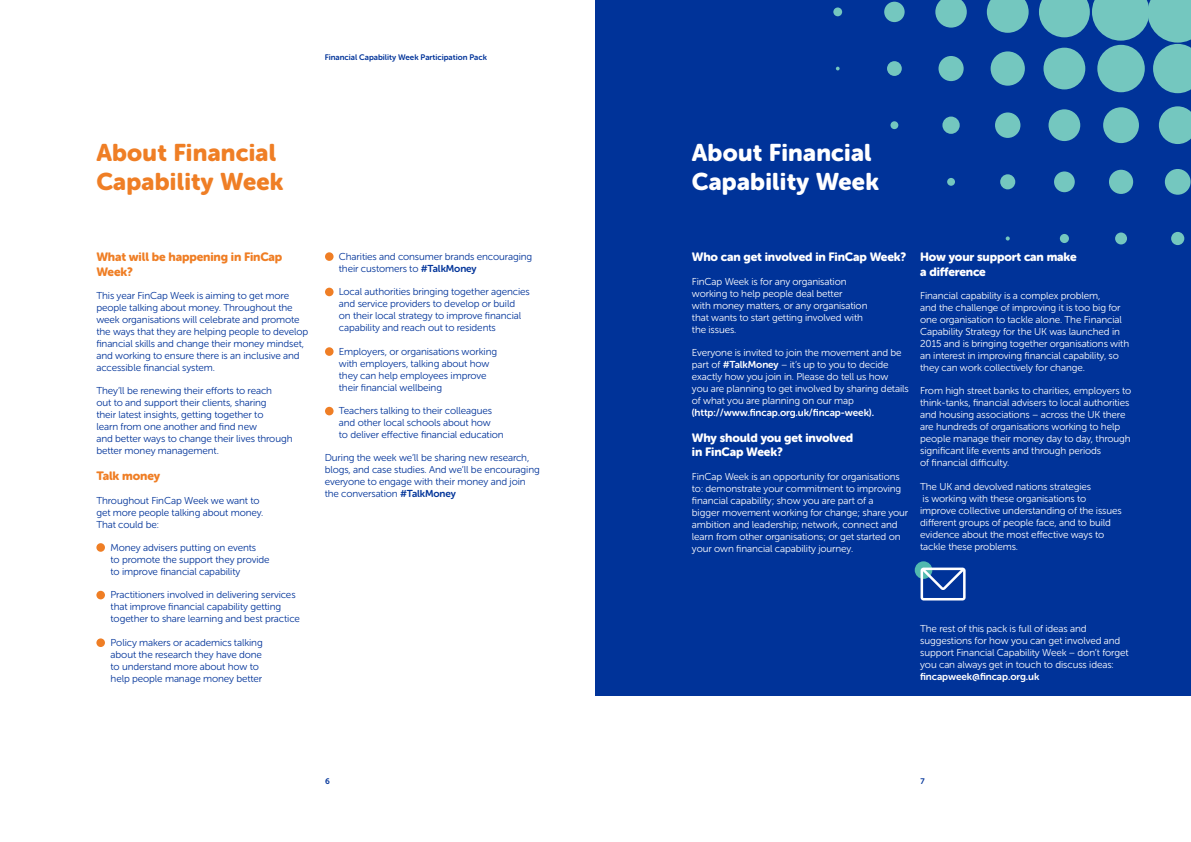
<style>
.page{position:relative;width:1191px;height:842px;background:#fff}
.page>*{position:absolute;margin:0;border:0;box-sizing:border-box;transform-origin:0 0}
.t1{font:24px/28.8px "Museo Sans Rounded 900";letter-spacing:.01em;color:#ef7e25}
.t2{font:24px/28.8px "Museo Sans Rounded 900";letter-spacing:.01em;color:#fff}
.t3{font:12px/14.4px "Museo Sans Rounded 900";letter-spacing:-.01em;color:#fff}
.t4{font:12px/14.4px "Museo Sans Rounded 900";letter-spacing:-.01em;color:#ef7e25}
.t5{font:10px/12px "Museo Sans Rounded 300";letter-spacing:-.01em;color:#fff}
.t6{font:10px/12px "Museo Sans Rounded 300";letter-spacing:-.01em;color:#039}
.t7{font:10px "Museo Sans Rounded 700";letter-spacing:-.01em;color:#fff}
.t8{font:8px "Museo Sans Rounded 700";color:#039}
.s1{font-family:"Museo Sans Rounded 700"}
</style>
<div class="page">
<div style="left:595px;top:0;width:596px;height:696px;background:#039"></div>
<svg style="left:833px;top:0;width:358px;height:245px"></svg>
<div style="left:96px;top:543px;width:9px;height:9px;background:#ef7e25;border-radius:50%"></div>
<div style="left:325px;top:252px;width:8px;height:9px;background:#ef7e25;border-radius:50%"></div>
<div style="left:325px;top:288px;width:8px;height:8px;background:#ef7e25;border-radius:50%"></div>
<div style="left:325px;top:347px;width:8px;height:9px;background:#ef7e25;border-radius:50%"></div>
<div style="left:325px;top:407px;width:8px;height:8px;background:#ef7e25;border-radius:50%"></div>
<div style="left:96px;top:591px;width:9px;height:8px;background:#ef7e25;border-radius:50%"></div>
<div style="left:96px;top:638px;width:9px;height:9px;background:#ef7e25;border-radius:50%"></div>
<svg style="left:914px;top:561px;width:18px;height:18px"></svg>
<svg style="left:920px;top:568px;width:45px;height:32px"></svg>
<p class="t8" style="left:325px;top:53px;width:164px">Financial Capability Week Participation Pack</p>
<h1 class="t1" style="left:96px;top:139px;width:189px">About Financial<br>Capability Week</h1>
<h1 class="t2" style="left:692px;top:138px;width:189px">About Financial<br>Capability Week</h1>
<p class="t4" style="left:96px;top:250px;width:187px">What will be happening in FinCap<br>Week?</p>
<p class="t6" style="left:96px;top:290px;width:213px">This year FinCap Week is aiming to get more people talking about money. Throughout the week organisations will celebrate and promote the ways that they are helping people to develop financial skills and change their money mindset, and working to ensure there is an inclusive and accessible financial system.</p>
<p class="t6" style="left:96px;top:385px;width:198px">They’ll be renewing their efforts to reach<br>out to and support their clients, sharing<br>their latest insights, getting together to<br>learn from one another and find new<br>and better ways to change their lives through better money management.</p>
<p class="t4" style="left:96px;top:469px;width:65px">Talk money</p>
<p class="t6" style="left:96px;top:494px;width:169px">Throughout FinCap Week we want to get more people talking about money.<br>That could be:</p>
<p class="t6" style="left:111px;top:541px;width:161px">Money advisers putting on events<br>to promote the support they provide to improve financial capability</p>
<p class="t6" style="left:111px;top:589px;width:191px">Practitioners involved in delivering services that improve financial capability getting together to share learning and best practice</p>
<p class="t6" style="left:111px;top:636px;width:154px">Policy makers or academics talking about the research they have done to understand more about how to help people manage money better</p>
<p class="t6" style="left:339px;top:250px;width:195px">Charities and consumer brands encouraging their customers to <span class="s1">#TalkMoney</span></p>
<p class="t6" style="left:339px;top:286px;width:192px">Local authorities bringing together agencies and service providers to develop or build<br>on their local strategy to improve financial capability and reach out to residents</p>
<p class="t6" style="left:339px;top:345px;width:160px">Employers, or organisations working with employers, talking about how they can help employees improve their financial wellbeing</p>
<p class="t6" style="left:339px;top:404px;width:166px">Teachers talking to their colleagues and other local schools about how<br>to deliver effective financial education</p>
<p class="t6" style="left:325px;top:452px;width:217px">During the week we’ll be sharing new research, blogs, and case studies. And we’ll be encouraging everyone to engage with their money and join the conversation <span class="s1">#TalkMoney</span></p>
<p class="t3" style="left:692px;top:250px;width:216px">Who can get involved in FinCap Week?</p>
<p class="t5" style="left:692px;top:275px;width:177px">FinCap Week is for any organisation working to help people deal better<br>with money matters, or any organisation that wants to start getting involved with the issues.</p>
<p class="t5" style="left:692px;top:347px;width:218px">Everyone is invited to join the movement and be part of <span class="s1">#TalkMoney</span> – it’s up to you to decide exactly how you join in. Please do tell us how<br>you are planning to get involved by sharing details of what you are planning on our map</p>
<p class="t7" style="left:692px;top:407px;width:184px">(http://www.fincap.org.uk/fincap-week).</p>
<p class="t3" style="left:692px;top:430px;width:163px">Why should you get involved in FinCap Week?</p>
<p class="t5" style="left:692px;top:470px;width:218px">FinCap Week is an opportunity for organisations to: demonstrate your commitment to improving financial capability; show you are part of a<br>bigger movement working for change; share your ambition and leadership; network, connect and learn from other organisations; or get started on your own financial capability journey.</p>
<p class="t3" style="left:920px;top:250px;width:158px">How your support can make a difference</p>
<p class="t5" style="left:920px;top:290px;width:210px">Financial capability is a complex problem,<br>and the challenge of improving it is too big for one organisation to tackle alone. The Financial Capability Strategy for the UK was launched in 2015 and is bringing together organisations with an interest in improving financial capability, so they can work collectively for change.</p>
<p class="t5" style="left:920px;top:385px;width:212px">From high street banks to charities, employers to think-tanks, financial advisers to local authorities and housing associations – across the UK there are hundreds of organisations working to help people manage their money day to day, through significant life events and through periods<br>of financial difficulty.</p>
<p class="t5" style="left:920px;top:480px;width:203px">The UK and devolved nations strategies<br>is working with these organisations to improve collective understanding of the issues different groups of people face, and to build evidence about the most effective ways to tackle these problems.</p>
<p class="t5" style="left:920px;top:622px;width:210px">The rest of this pack is full of ideas and suggestions for how you can get involved and support Financial Capability Week – don’t forget you can always get in touch to discuss ideas:</p>
<p class="t7" style="left:920px;top:671px;width:121px">fincapweek@fincap.org.uk</p>
<p class="t8" style="left:325px;top:777px;width:6px">6</p>
<p class="t8" style="left:920px;top:777px;width:6px">7</p>
</div>
